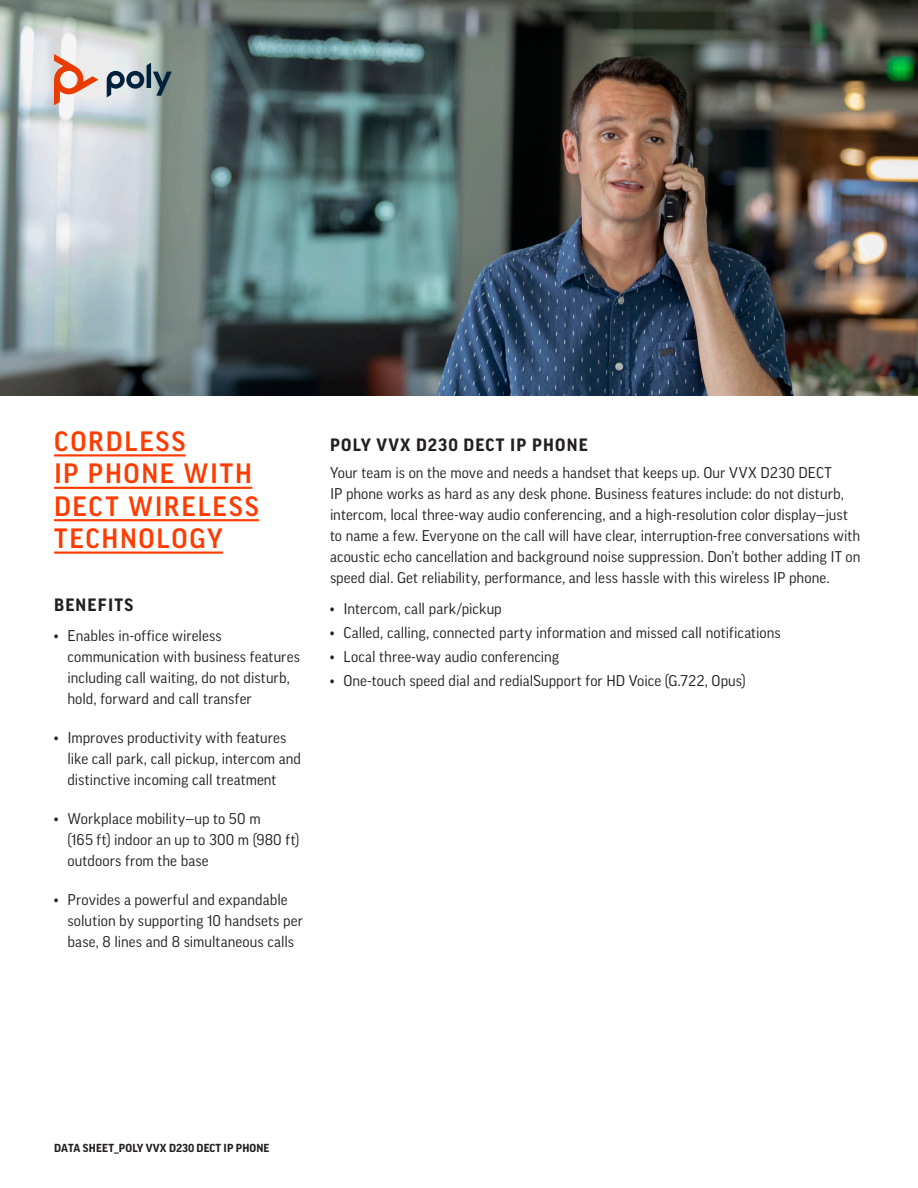
<style>
.page{position:relative;width:918px;height:1188px;background:#fff}
.page>*{position:absolute;margin:0;border:0;box-sizing:border-box;transform-origin:0 0}
.headline{font:500 27px/32.4px "Good Pro";letter-spacing:.065em;color:#ff3b00}
.subhead{font:700 17.25px "Good Pro";letter-spacing:.07em;color:#231f20}
.body_copy{font:15px/21px "Good Pro";letter-spacing:.005em;color:#231f20}
.template_style{font:700 11.25px "Good Pro";letter-spacing:.01em;color:#231f20}
</style>
<div class="page">
<img style="left:0;top:0;width:918px;height:396px">
<hr style="left:54px;top:454px;width:132px;height:2px;background:#ff3b00">
<hr style="left:54px;top:487px;width:198px;height:2px;background:#ff3b00">
<hr style="left:54px;top:519px;width:205px;height:2px;background:#ff3b00">
<hr style="left:54px;top:552px;width:169px;height:2px;background:#ff3b00">
<svg style="left:107px;top:63px;width:65px;height:34px;background:#86969e"></svg>
<svg style="left:54px;top:54px;width:44px;height:51px"></svg>
<p class="headline" style="left:54px;top:425px;width:206px">CORDLESS<br>IP PHONE WITH<br>DECT WIRELESS<br>TECHNOLOGY</p>
<p class="subhead" style="left:54px;top:595px;width:81px">BENEFITS</p>
<p class="body_copy" style="left:68px;top:625px;width:234px;text-indent:-14px">• Enables in-office wireless communication with business features including call waiting, do not disturb, hold, forward and call transfer</p>
<p class="body_copy" style="left:68px;top:727px;width:235px;text-indent:-14px">• Improves productivity with features like call park, call pickup, intercom and distinctive incoming call treatment</p>
<p class="body_copy" style="left:68px;top:808px;width:233px;text-indent:-14px">• Workplace mobility—up to 50 m<br>(165 ft) indoor an up to 300 m (980 ft) outdoors from the base</p>
<p class="body_copy" style="left:68px;top:889px;width:237px;text-indent:-14px">• Provides a powerful and expandable solution by supporting 10 handsets per base, 8 lines and 8 simultaneous calls</p>
<p class="subhead" style="left:330px;top:435px;width:259px">POLY VVX D230 DECT IP PHONE</p>
<p class="body_copy" style="left:330px;top:462px;width:532px">Your team is on the move and needs a handset that keeps up. Our VVX D230 DECT<br>IP phone works as hard as any desk phone. Business features include: do not disturb, intercom, local three-way audio conferencing, and a high-resolution color display—just to name a few. Everyone on the call will have clear, interruption-free conversations with acoustic echo cancellation and background noise suppression. Don’t bother adding IT on speed dial. Get reliability, performance, and less hassle with this wireless IP phone.</p>
<p class="body_copy" style="left:330px;top:598px;width:173px">• Intercom, call park/pickup</p>
<p class="body_copy" style="left:330px;top:622px;width:452px">• Called, calling, connected party information and missed call notifications</p>
<p class="body_copy" style="left:330px;top:646px;width:231px">• Local three-way audio conferencing</p>
<p class="body_copy" style="left:330px;top:670px;width:417px">• One-touch speed dial and redialSupport for HD Voice (G.722, Opus)</p>
<p class="template_style" style="left:54px;top:1142px;width:217px">DATA SHEET_POLY VVX D230 DECT IP PHONE</p>
</div>
